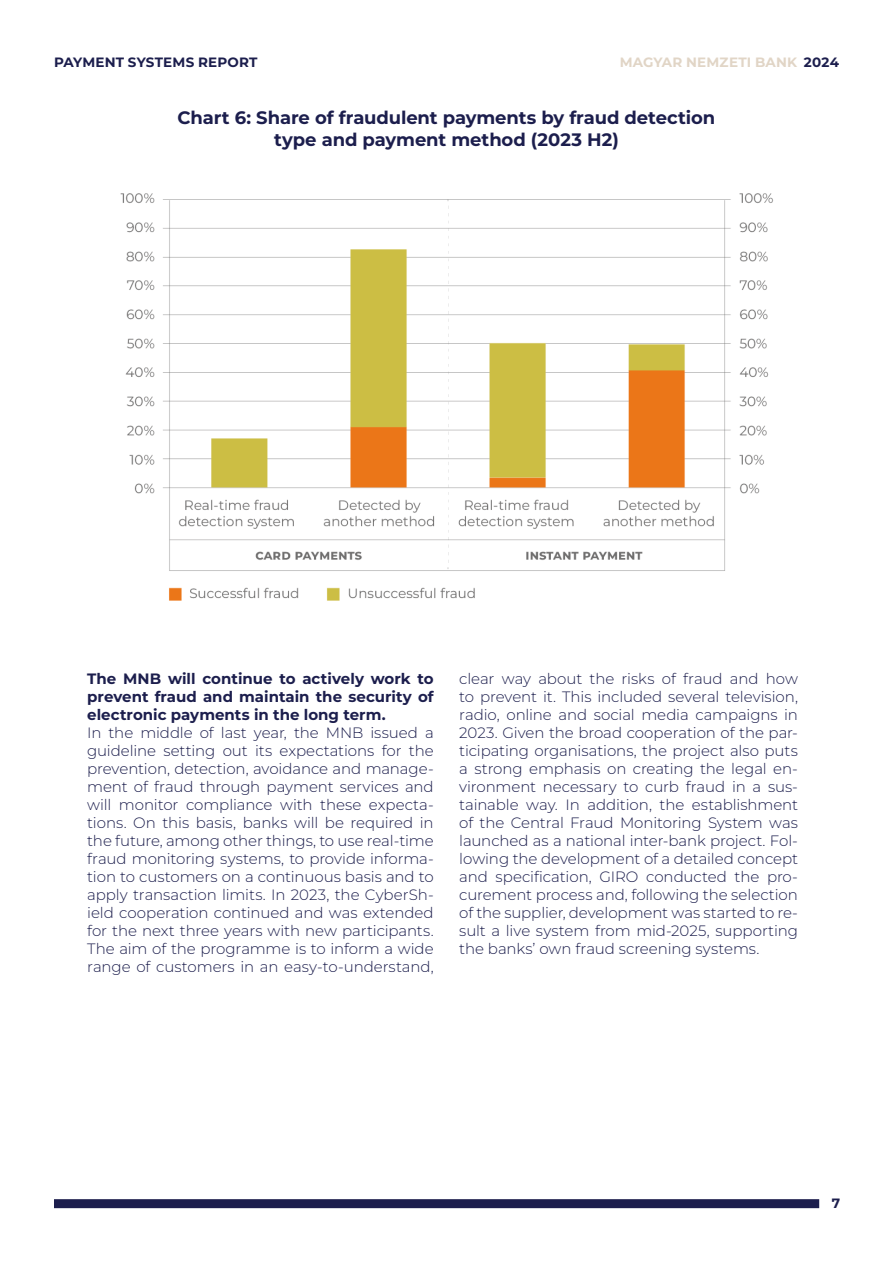
<style>
.page{position:relative;width:893px;height:1263px;background:#fff}
.page>*{position:absolute;margin:0;border:0;box-sizing:border-box;transform-origin:0 0}
.t1{font:700 18px/22.2px "Montserrat";letter-spacing:-.005em;color:#1c1e4d;text-align:center}
.t2{font:300 15px/18px "Montserrat";letter-spacing:-.005em;color:#1c1e4d;text-align:justify}
.t3{font:700 15px/18px "Montserrat";color:#1c1e4d;text-align:justify}
.t4{font:700 13.5px "Montserrat";letter-spacing:.015em;color:#1c1e4d}
.t5{font:700 13.5px "Montserrat";letter-spacing:.015em;color:#e1d5c6}
.s1{color:#1c1e4d}
</style>
<div class="page">
<div style="left:54px;top:1199px;width:765px;height:9px;background:#1c1e4d"></div>
<img style="left:120px;top:193px;width:653px;height:408px">
<p class="t4" style="left:54px;top:53px;width:205px">PAYMENT SYSTEMS REPORT</p>
<p class="t5" style="left:620px;top:53px;width:221px">MAGYAR NEMZETI BANK <span class="s1">2024</span></p>
<p class="t1" style="left:178px;top:106px;width:539px">Chart 6: Share of fraudulent payments by fraud detection type and payment method (2023 H2)</p>
<p class="t3" style="left:87px;top:669px;width:348px">The MNB will continue to actively work to prevent fraud and maintain the security of electronic payments in the long term.</p>
<p class="t2" style="left:87px;top:723px;width:348px">In the middle of last year, the MNB issued a guideline setting out its expectations for the prevention, detection, avoidance and manage&shy;ment of fraud through payment services and will monitor compliance with these expecta&shy;tions. On this basis, banks will be required in the future, among other things, to use real-time fraud monitoring systems, to provide informa&shy;tion to customers on a continuous basis and to apply transaction limits. In 2023, the CyberSh&shy;ield cooperation continued and was extended for the next three years with new participants.<br>The aim of the programme is to inform a wide range of customers in an easy-to-understand,</p>
<p class="t2" style="left:459px;top:669px;width:340px">clear way about the risks of fraud and how to prevent it. This included several television, radio, online and social media campaigns in 2023. Given the broad cooperation of the par&shy;ticipating organisations, the project also puts a strong emphasis on creating the legal en&shy;vironment necessary to curb fraud in a sus&shy;tainable way. In addition, the establishment of the Central Fraud Monitoring System was launched as a national inter-bank project. Fol&shy;lowing the development of a detailed concept and specification, GIRO conducted the pro&shy;curement process and, following the selection of the supplier, development was started to re&shy;sult a live system from mid-2025, supporting the banks’ own fraud screening systems.</p>
<p class="t4" style="left:832px;top:1194px;width:10px">7</p>
</div>
